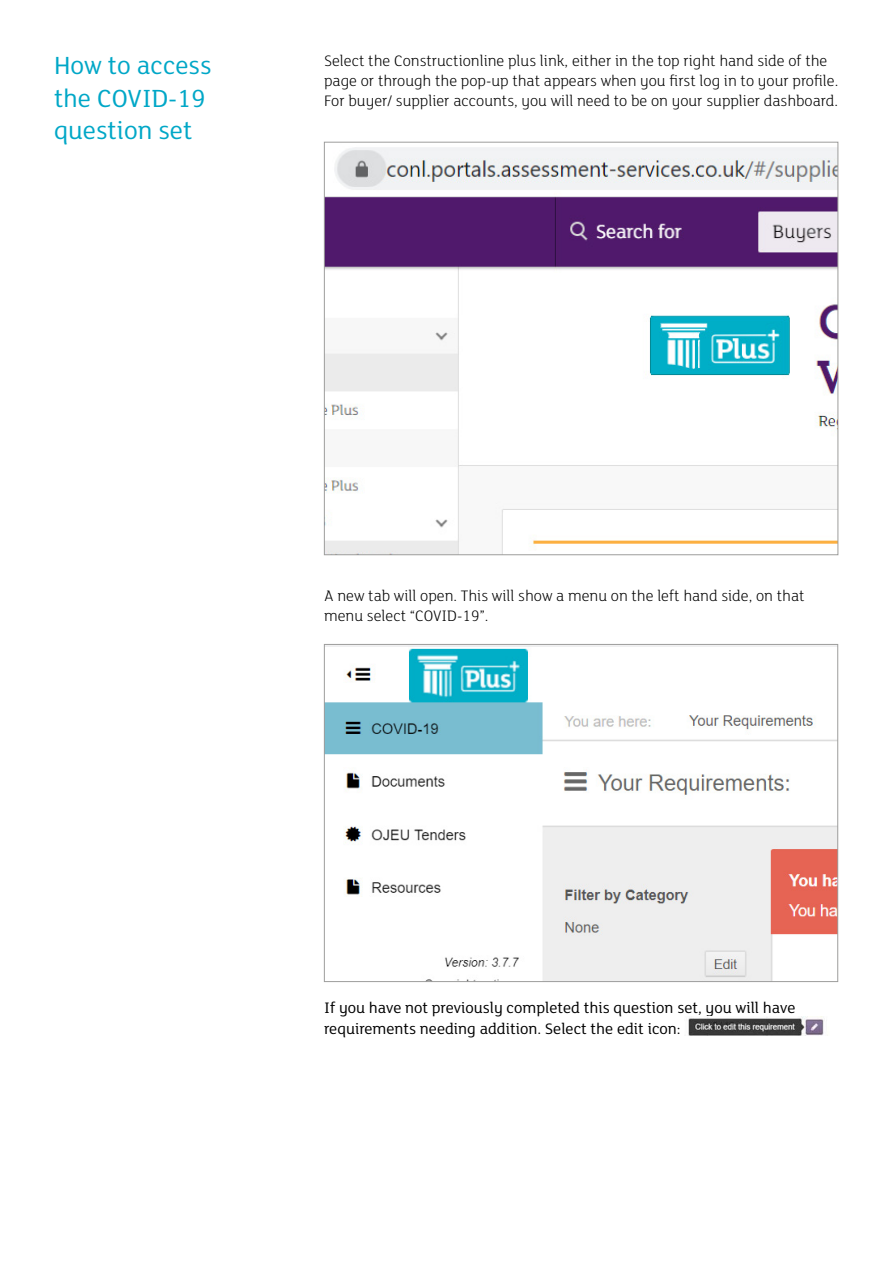
<style>
.page{position:relative;width:893px;height:1263px;background:#fff}
.page>*{position:absolute;margin:0;border:0;box-sizing:border-box;transform-origin:0 0}
.t1{font:27px/32.4px "FS Lola";color:#00a7c7}
.t2{font:300 16.5px/19.8px "FS Lola";color:#000}
.t3{font:16.5px/20.2px "FS Lola";color:#000}
</style>
<div class="page">
<img style="left:326px;top:147px;width:510px;height:406px">
<img style="left:326px;top:646px;width:510px;height:334px">
<img style="left:688px;top:1016px;width:136px;height:20px">
<h1 class="t1" style="left:54px;top:48px;width:159px">How to access the COVID-19 question set</h1>
<p class="t2" style="left:324px;top:51px;width:516px">Select the Constructionline plus link, either in the top right hand side of the page or through the pop-up that appears when you first log in to your profile.<br>For buyer/ supplier accounts, you will need to be on your supplier dashboard.</p>
<p class="t2" style="left:324px;top:585px;width:482px">A new tab will open. This will show a menu on the left hand side, on that menu select “COVID-19”.</p>
<p class="t3" style="left:324px;top:997px;width:473px">If you have not previously completed this question set, you will have requirements needing addition. Select the edit icon:</p>
</div>
